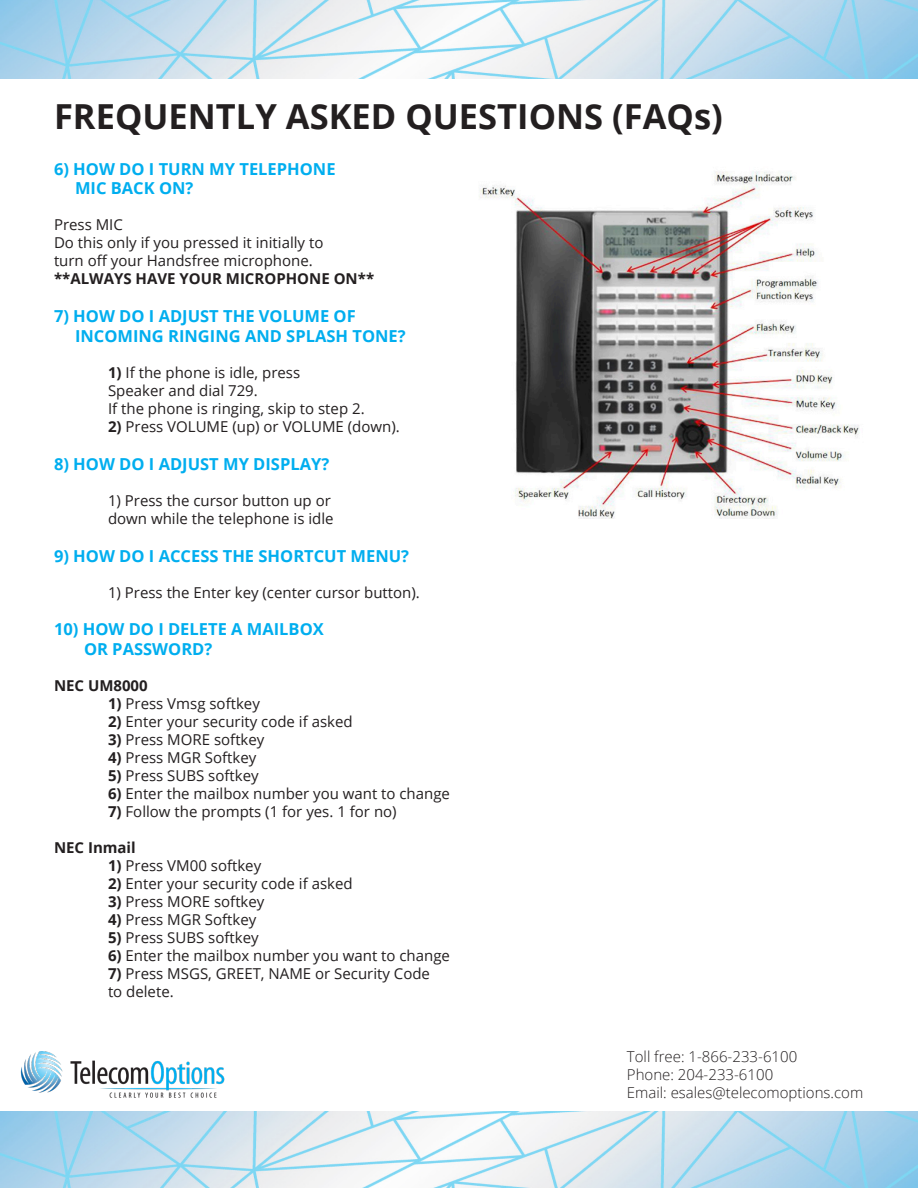
<style>
.page{position:relative;width:918px;height:1188px;background:#fff}
.page>*{position:absolute;margin:0;border:0;box-sizing:border-box;transform-origin:0 0}
.t1{font:700 34.5px "Open Sans";color:#231f20}
.Blue_heading{font:700 16.5px/19.8px "Open Sans";color:#00aeef}
.t2{font:15px/18px "Open Sans";color:#231f20}
.t3{font:300 15px "Open Sans";color:#231f20}
.t4{font:700 15px "Open Sans";color:#231f20}
.s1{font-weight:700}
</style>
<div class="page">
<img style="left:0;top:0;width:918px;height:79px">
<img style="left:20px;top:1051px;width:205px;height:47px">
<img style="left:0;top:1112px;width:918px;height:76px">
<img style="left:479px;top:171px;width:381px;height:347px">
<p class="t1" style="left:54px;top:92px;width:670px">FREQUENTLY ASKED QUESTIONS (FAQs)</p>
<p class="Blue_heading" style="left:75px;top:158px;width:262px;text-indent:-21px">6) HOW DO I TURN MY TELEPHONE<br>MIC BACK ON?</p>
<p class="t2" style="left:54px;top:216px;width:70px">Press MIC</p>
<p class="t2" style="left:54px;top:234px;width:271px">Do this only if you pressed it initially to turn off your Handsfree microphone.</p>
<p class="t4" style="left:54px;top:268px;width:322px">**ALWAYS HAVE YOUR MICROPHONE ON**</p>
<p class="Blue_heading" style="left:75px;top:306px;width:332px;text-indent:-21px">7) HOW DO I ADJUST THE VOLUME OF<br>INCOMING RINGING AND SPLASH TONE?</p>
<p class="t2" style="left:108px;top:363px;width:194px"><span class="s1">1)</span> If the phone is idle, press<br>Speaker and dial 729.</p>
<p class="t2" style="left:108px;top:399px;width:258px">If the phone is ringing, skip to step 2.</p>
<p class="t2" style="left:108px;top:417px;width:293px"><span class="s1">2)</span> Press VOLUME (up) or VOLUME (down).</p>
<p class="Blue_heading" style="left:54px;top:454px;width:277px">8) HOW DO I ADJUST MY DISPLAY?</p>
<p class="t2" style="left:108px;top:491px;width:224px">1) Press the cursor button up or</p>
<p class="t2" style="left:108px;top:509px;width:227px">down while the telephone is idle</p>
<p class="Blue_heading" style="left:54px;top:545px;width:357px">9) HOW DO I ACCESS THE SHORTCUT MENU?</p>
<p class="t2" style="left:108px;top:583px;width:313px">1) Press the Enter key (center cursor button).</p>
<p class="Blue_heading" style="left:84px;top:619px;width:241px;text-indent:-30px">10) HOW DO I DELETE A MAILBOX<br>OR PASSWORD?</p>
<p class="t4" style="left:54px;top:675px;width:95px">NEC UM8000</p>
<p class="t2" style="left:108px;top:694px;width:153px"><span class="s1">1)</span> Press Vmsg softkey</p>
<p class="t2" style="left:108px;top:712px;width:246px"><span class="s1">2)</span> Enter your security code if asked</p>
<p class="t2" style="left:108px;top:730px;width:158px"><span class="s1">3)</span> Press MORE softkey</p>
<p class="t2" style="left:108px;top:748px;width:150px"><span class="s1">4)</span> Press MGR Softkey</p>
<p class="t2" style="left:108px;top:766px;width:152px"><span class="s1">5)</span> Press SUBS softkey</p>
<p class="t2" style="left:108px;top:784px;width:344px"><span class="s1">6)</span> Enter the mailbox number you want to change</p>
<p class="t2" style="left:108px;top:802px;width:290px"><span class="s1">7)</span> Follow the prompts (1 for yes. 1 for no)</p>
<p class="t4" style="left:54px;top:837px;width:83px">NEC Inmail</p>
<p class="t2" style="left:108px;top:856px;width:155px"><span class="s1">1)</span> Press VM00 softkey</p>
<p class="t2" style="left:108px;top:874px;width:246px"><span class="s1">2)</span> Enter your security code if asked</p>
<p class="t2" style="left:108px;top:892px;width:158px"><span class="s1">3)</span> Press MORE softkey</p>
<p class="t2" style="left:108px;top:910px;width:150px"><span class="s1">4)</span> Press MGR Softkey</p>
<p class="t2" style="left:108px;top:928px;width:152px"><span class="s1">5)</span> Press SUBS softkey</p>
<p class="t2" style="left:108px;top:946px;width:344px"><span class="s1">6)</span> Enter the mailbox number you want to change</p>
<p class="t2" style="left:108px;top:964px;width:324px"><span class="s1">7)</span> Press MSGS, GREET, NAME or Security Code</p>
<p class="t2" style="left:108px;top:982px;width:67px">to delete.</p>
<p class="t3" style="left:627px;top:1047px;width:172px">Toll free: 1-866-233-6100</p>
<p class="t3" style="left:627px;top:1065px;width:148px">Phone: 204-233-6100</p>
<p class="t3" style="left:627px;top:1083px;width:238px">Email: esales@telecomoptions.com</p>
</div>
